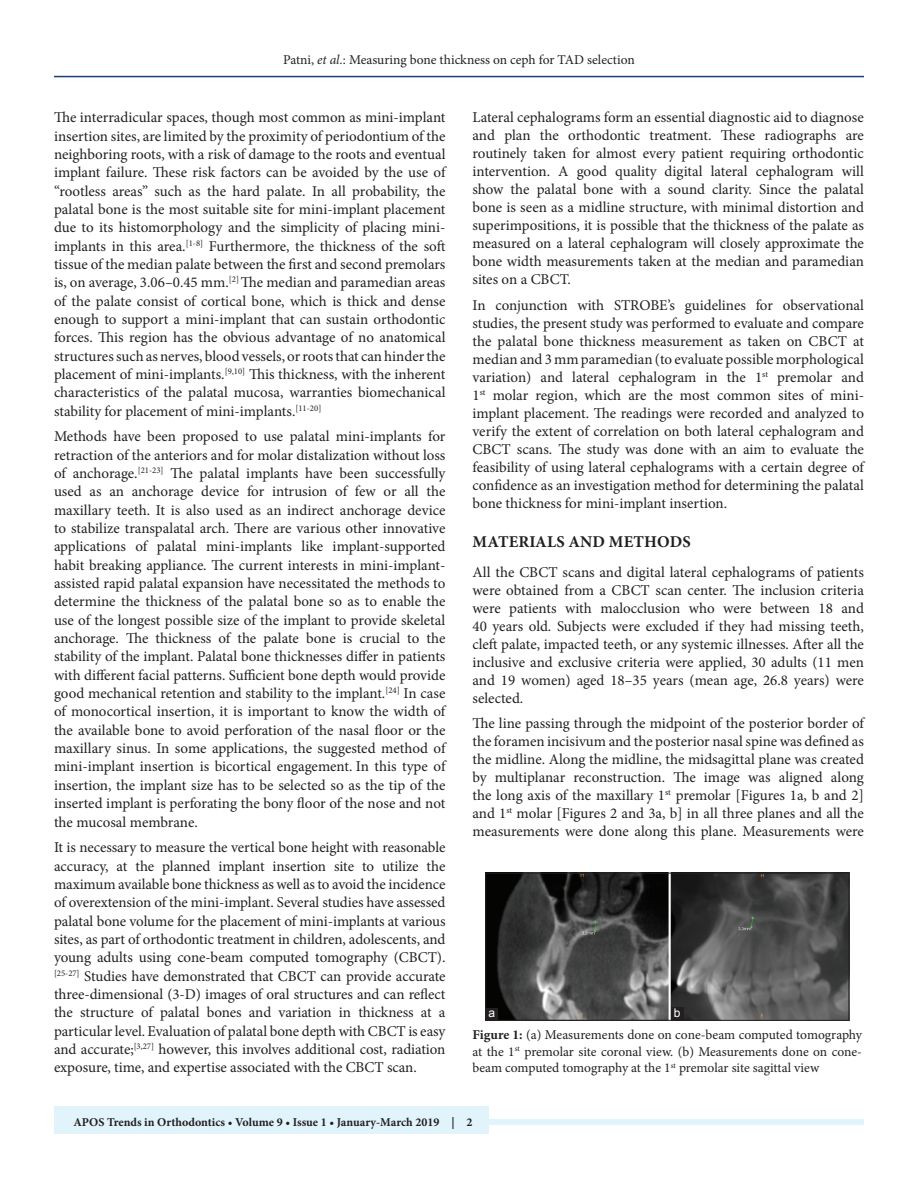
<style>
.page{position:relative;width:918px;height:1188px;background:#fff}
.page>*{position:absolute;margin:0;border:0;box-sizing:border-box;transform-origin:0 0}
.t1{font:700 16.5px "Minion Pro";letter-spacing:.01em;color:#231f20}
.TX{font:15px/18.3px "Minion Pro";letter-spacing:-.005em;color:#231f20;text-align:justify}
.FGC{font:13.5px/16.5px "Minion Pro";letter-spacing:-.005em;color:#231f20;text-align:justify}
.JF{font:700 12px "Minion Pro";color:#231f20}
.LABEL{font:12px "Arial";color:#fff}
.s1{font-style:italic}
.s2{font-weight:700}
</style>
<div class="page">
<hr style="left:54px;top:76px;width:810px;height:1px;background:#164077">
<div style="left:54px;top:1119px;width:810px;height:6px;background:#e1f4fc"></div>
<div style="left:54px;top:1106px;width:435px;height:28px;background:#e1f4fc"></div>
<img style="left:487px;top:875px;width:360px;height:144px">
<div style="left:485px;top:873px;width:364px;height:148px;border:1px solid #231f20"></div>
<div style="left:485px;top:1008px;width:13px;height:12px;background:#231f20"></div>
<div style="left:671px;top:1007px;width:13px;height:13px;background:#231f20"></div>
<p class="FGC" style="left:283px;top:51px;width:353px">Patni, <span class="s1">et al.</span>: Measuring bone thickness on ceph for TAD selection</p>
<p class="TX" style="left:54px;top:108px;width:393px">The interradicular spaces, though most common as mini-implant insertion sites, are limited by the proximity of periodontium of the neighboring roots, with a risk of damage to the roots and eventual implant failure. These risk factors can be avoided by the use of “rootless areas” such as the hard palate. In all probability, the palatal bone is the most suitable site for mini-implant placement due to its histomorphology and the simplicity of placing mini&shy;implants in this area.<sup>[1-8]</sup> Furthermore, the thickness of the soft tissue of the median palate between the first and second premolars is, on average, 3.06–0.45 mm.<sup>[2]</sup> The median and paramedian areas of the palate consist of cortical bone, which is thick and dense enough to support a mini-implant that can sustain orthodontic forces. This region has the obvious advantage of no anatomical structures such as nerves, blood vessels, or roots that can hinder the placement of mini-implants.<sup>[9,10]</sup> This thickness, with the inherent characteristics of the palatal mucosa, warranties biomechanical stability for placement of mini-implants.<sup>[11-20]</sup></p>
<p class="TX" style="left:54px;top:428px;width:393px">Methods have been proposed to use palatal mini-implants for retraction of the anteriors and for molar distalization without loss of anchorage.<sup>[21-23]</sup> The palatal implants have been successfully used as an anchorage device for intrusion of few or all the maxillary teeth. It is also used as an indirect anchorage device to stabilize transpalatal arch. There are various other innovative applications of palatal mini-implants like implant-supported habit breaking appliance. The current interests in mini-implant&shy;assisted rapid palatal expansion have necessitated the methods to determine the thickness of the palatal bone so as to enable the use of the longest possible size of the implant to provide skeletal anchorage. The thickness of the palate bone is crucial to the stability of the implant. Palatal bone thicknesses differ in patients with different facial patterns. Sufficient bone depth would provide good mechanical retention and stability to the implant.<sup>[24]</sup> In case of monocortical insertion, it is important to know the width of the available bone to avoid perforation of the nasal floor or the maxillary sinus. In some applications, the suggested method of mini-implant insertion is bicortical engagement. In this type of insertion, the implant size has to be selected so as the tip of the inserted implant is perforating the bony floor of the nose and not the mucosal membrane.</p>
<p class="TX" style="left:54px;top:838px;width:393px">It is necessary to measure the vertical bone height with reasonable accuracy, at the planned implant insertion site to utilize the maximum available bone thickness as well as to avoid the incidence of overextension of the mini-implant. Several studies have assessed palatal bone volume for the placement of mini-implants at various sites, as part of orthodontic treatment in children, adolescents, and young adults using cone-beam computed tomography (CBCT). <sup>[25-27]</sup> Studies have demonstrated that CBCT can provide accurate three-dimensional (3-D) images of oral structures and can reflect the structure of palatal bones and variation in thickness at a particular level. Evaluation of palatal bone depth with CBCT is easy and accurate;<sup>[3,27]</sup> however, this involves additional cost, radiation exposure, time, and expertise associated with the CBCT scan.</p>
<p class="TX" style="left:472px;top:109px;width:393px">Lateral cephalograms form an essential diagnostic aid to diagnose and plan the orthodontic treatment. These radiographs are routinely taken for almost every patient requiring orthodontic intervention. A good quality digital lateral cephalogram will show the palatal bone with a sound clarity. Since the palatal bone is seen as a midline structure, with minimal distortion and superimpositions, it is possible that the thickness of the palate as measured on a lateral cephalogram will closely approximate the bone width measurements taken at the median and paramedian sites on a CBCT.</p>
<p class="TX" style="left:472px;top:296px;width:393px">In conjunction with STROBE’s guidelines for observational studies, the present study was performed to evaluate and compare the palatal bone thickness measurement as taken on CBCT at median and 3 mm paramedian (to evaluate possible morphological variation) and lateral cephalogram in the 1<sup>st</sup> premolar and 1<sup>st</sup> molar region, which are the most common sites of mini&shy;implant placement. The readings were recorded and analyzed to verify the extent of correlation on both lateral cephalogram and CBCT scans. The study was done with an aim to evaluate the feasibility of using lateral cephalograms with a certain degree of confidence as an investigation method for determining the palatal bone thickness for mini-implant insertion.</p>
<h1 class="t1" style="left:473px;top:530px;width:220px">MATERIALS AND METHODS</h1>
<p class="TX" style="left:472px;top:563px;width:393px">All the CBCT scans and digital lateral cephalograms of patients were obtained from a CBCT scan center. The inclusion criteria were patients with malocclusion who were between 18 and 40 years old. Subjects were excluded if they had missing teeth, cleft palate, impacted teeth, or any systemic illnesses. After all the inclusive and exclusive criteria were applied, 30 adults (11 men and 19 women) aged 18–35 years (mean age, 26.8 years) were selected.</p>
<p class="TX" style="left:472px;top:715px;width:393px">The line passing through the midpoint of the posterior border of the foramen incisivum and the posterior nasal spine was defined as the midline. Along the midline, the midsagittal plane was created by multiplanar reconstruction. The image was aligned along the long axis of the maxillary 1<sup>st</sup> premolar [Figures 1a, b and 2] and 1<sup>st</sup> molar [Figures 2 and 3a, b] in all three planes and all the measurements were done along this plane. Measurements were</p>
<p class="LABEL" style="left:488px;top:1005px;width:8px">a</p>
<p class="LABEL" style="left:674px;top:1004px;width:8px">b</p>
<p class="FGC" style="left:472px;top:1027px;width:391px"><span class="s2">Figure 1:</span> (a) Measurements done on cone-beam computed tomography at the 1<sup>st</sup> premolar site coronal view. (b) Measurements done on cone&shy;beam computed tomography at the 1<sup>st</sup> premolar site sagittal view</p>
<p class="JF" style="left:74px;top:1113px;width:401px">APOS Trends in Orthodontics • Volume 9 • Issue 1 • January-March 2019 | 2</p>
</div>
